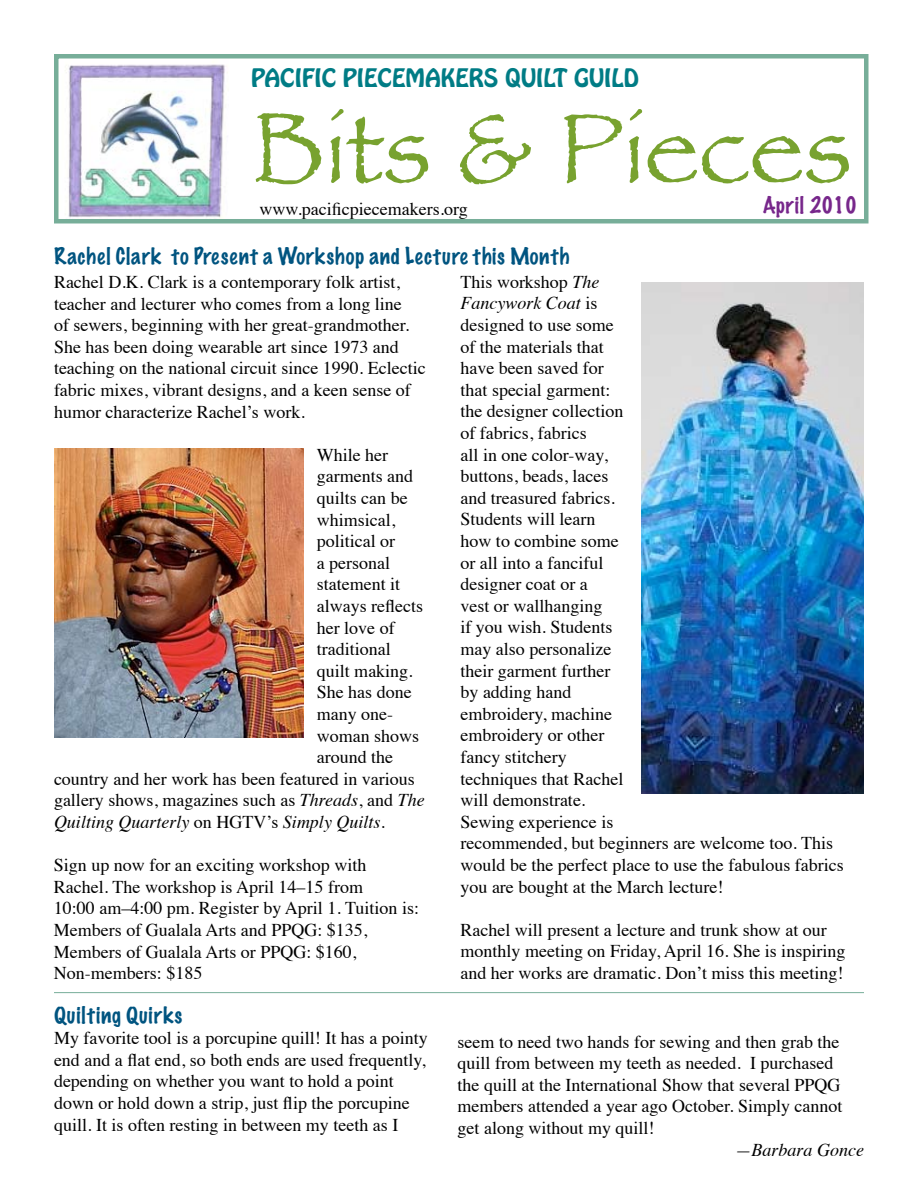
<style>
.page{position:relative;width:918px;height:1188px;background:#fff}
.page>*{position:absolute;margin:0;border:0;box-sizing:border-box;transform-origin:0 0}
.t1{font:102px "Papyrus";color:#78a22f}
.t2{font:22.5px "Hobo Std";color:#007c85}
.t3{font:100 21px "Marker Felt";letter-spacing:.045em;color:#005480}
.t4{font:100 21px "Marker Felt";color:#77278b}
.t5{font:18px/21.6px "Times";color:#000}
.t6{font:italic 18px "Times";color:#000}
.s1{font-style:italic}
.s2{font-style:normal}
</style>
<div class="page">
<hr style="left:54px;top:992px;width:810px;height:1px;background:#77ae99">
<img style="left:65px;top:64px;width:163px;height:154px">
<div style="left:54px;top:54px;width:814px;height:169px;border:4px solid #77ae99"></div>
<img style="left:54px;top:449px;width:249px;height:289px">
<img style="left:641px;top:283px;width:223px;height:511px">
<p class="t2" style="left:251px;top:63px;width:389px">PACIFIC PIECEMAKERS QUILT GUILD</p>
<h1 class="t1" style="left:251px;top:87px;width:602px">Bits &amp; Pieces</h1>
<p class="t5" style="left:260px;top:196px;width:210px">www.pacificpiecemakers.org</p>
<p class="t4" style="left:763px;top:190px;width:96px">April 2010</p>
<p class="t3" style="left:54px;top:241px;width:517px">Rachel Clark to Present a Workshop and Lecture this Month</p>
<p class="t5" style="left:460px;top:269px;width:385px">This workshop <span class="s1">The<br>Fancywork Coat</span> is<br>designed to use some<br>of the materials that<br>have been saved for<br>that special garment:<br>the designer collection<br>of fabrics, fabrics<br>all in one color-way,<br>buttons, beads, laces<br>and treasured fabrics.<br>Students will learn<br>how to combine some<br>or all into a fanciful<br>designer coat or a<br>vest or wallhanging<br>if you wish. Students<br>may also personalize<br>their garment further<br>by adding hand<br>embroidery, machine<br>embroidery or other<br>fancy stitchery<br>techniques that Rachel<br>will demonstrate.<br>Sewing experience is<br>recommended, but beginners are welcome too. This would be the perfect place to use the fabulous fabrics you are bought at the March lecture!</p>
<p class="t5" style="left:460px;top:917px;width:386px">Rachel will present a lecture and trunk show at our monthly meeting on Friday, April 16. She is inspiring and her works are dramatic. Don’t miss this meeting!</p>
<p class="t3" style="left:54px;top:1000px;width:130px">Quilting Quirks</p>
<p class="t5" style="left:54px;top:1026px;width:375px">My favorite tool is a porcupine quill! It has a pointy end and a flat end, so both ends are used frequently, depending on whether you want to hold a point down or hold down a strip, just flip the porcupine quill. It is often resting in between my teeth as I</p>
<p class="t5" style="left:458px;top:1029px;width:386px">seem to need two hands for sewing and then grab the quill from between my teeth as needed. I purchased the quill at the International Show that several PPQG members attended a year ago October. Simply cannot get along without my quill!</p>
<p class="t6" style="left:736px;top:1134px;width:130px">—Barbara Gonce</p>
<p class="t5" style="left:54px;top:270px;width:373px">Rachel D.K. Clark is a contemporary folk artist, teacher and lecturer who comes from a long line<br>of sewers, beginning with her great-grandmother.<br>She has been doing wearable art since 1973 and teaching on the national circuit since 1990. Eclectic fabric mixes, vibrant designs, and a keen sense of humor characterize Rachel’s work.</p>
<p class="t5" style="left:317px;top:442px;width:73px">While her</p>
<p class="t5" style="left:317px;top:464px;width:98px">garments and</p>
<p class="t5" style="left:317px;top:486px;width:92px">quilts can be</p>
<p class="t5" style="left:317px;top:507px;width:80px">whimsical,</p>
<p class="t5" style="left:317px;top:529px;width:80px">political or</p>
<p class="t5" style="left:317px;top:550px;width:75px">a personal</p>
<p class="t5" style="left:317px;top:572px;width:85px">statement it</p>
<p class="t5" style="left:317px;top:594px;width:108px">always reflects</p>
<p class="t5" style="left:317px;top:615px;width:79px">her love of</p>
<p class="t5" style="left:317px;top:637px;width:75px">traditional</p>
<p class="t5" style="left:317px;top:658px;width:98px">quilt making.</p>
<p class="t5" style="left:317px;top:680px;width:96px">She has done</p>
<p class="t5" style="left:317px;top:702px;width:78px">many one-</p>
<p class="t5" style="left:317px;top:723px;width:104px">woman shows</p>
<p class="t5" style="left:317px;top:745px;width:78px">around the</p>
<p class="t5" style="left:54px;top:766px;width:362px">country and her work has been featured in various</p>
<p class="t5" style="left:54px;top:788px;width:372px">gallery shows, magazines such as <span class="s1">Threads</span>, and <span class="s1">The</span></p>
<p class="t6" style="left:54px;top:806px;width:332px">Quilting Quarterly <span class="s2">on HGTV’s</span> Simply Quilts<span class="s2">.</span></p>
<p class="t5" style="left:54px;top:853px;width:367px">Sign up now for an exciting workshop with Rachel. The workshop is April 14–15 from<br>10:00 am–4:00 pm. Register by April 1. Tuition is:<br>Members of Gualala Arts and PPQG: $135, Members of Gualala Arts or PPQG: $160, Non-members: $185</p>
</div>
